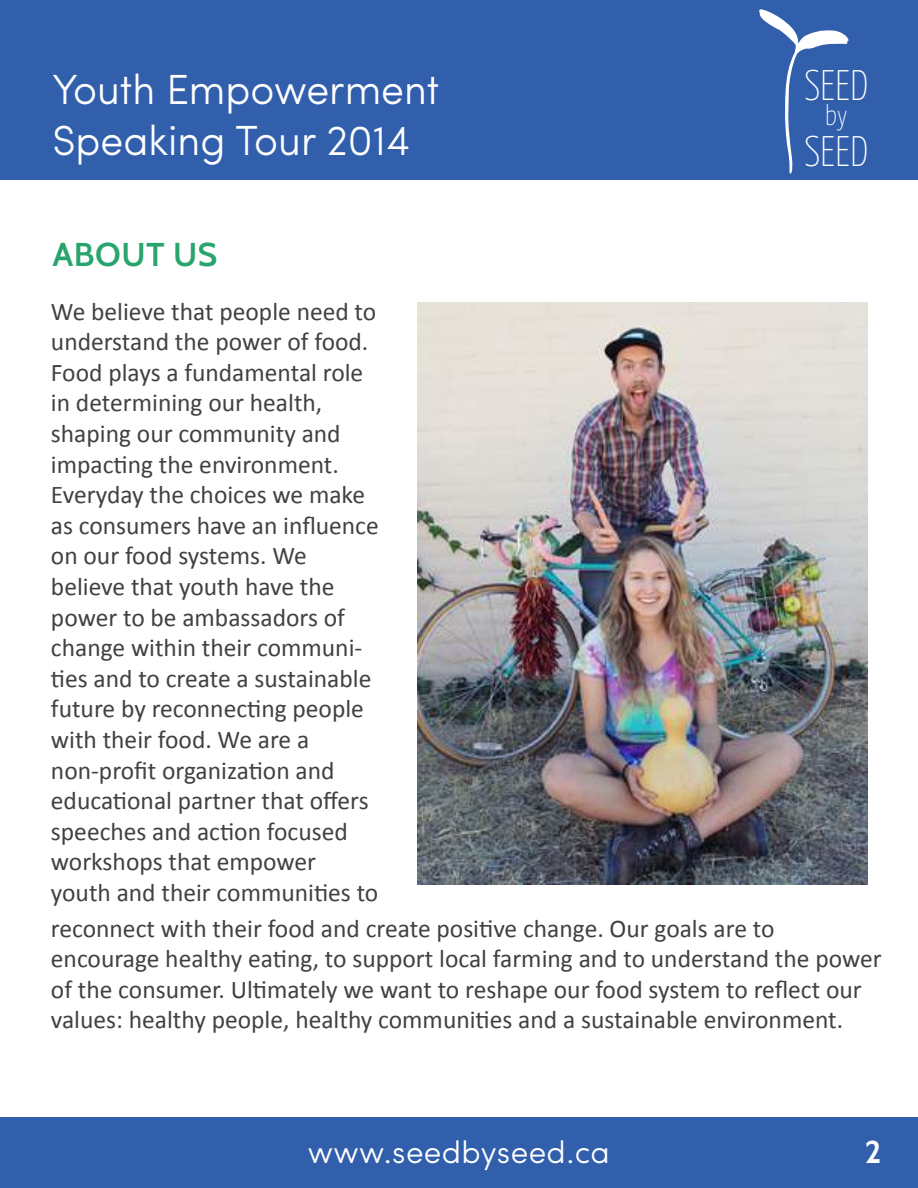
<style>
.page{position:relative;width:918px;height:1188px;background:#fff}
.page>*{position:absolute;margin:0;border:0;box-sizing:border-box;transform-origin:0 0}
.t1{font:100 42.75px/65.6px "Yanone Kaffeesatz";color:#fff}
.t2{font:300 42.15px/50.7px "Sofia Pro";color:#fff}
.t3{font:600 33px "Cabin";letter-spacing:.015em;color:#28a56d}
.t4{font:300 31.5px "Sofia Pro";letter-spacing:.015em;color:#fff}
.t5{font:700 31.5px "Cabin";color:#fff}
.t6{font:100 28.5px "Yanone Kaffeesatz";color:#fff}
.t7{font:25.5px/30.6px "Calibri";color:#414042}
</style>
<div class="page">
<div style="left:0;top:0;width:918px;height:180px;background:#315fac"></div>
<div style="left:0;top:1118px;width:918px;height:70px;background:#315fac"></div>
<svg style="left:759px;top:9px;width:90px;height:165px"></svg>
<img style="left:417px;top:302px;width:450px;height:582px">
<h2 class="t2" style="left:52px;top:61px;width:389px">Youth Empowerment<br>Speaking Tour 2014</h2>
<h1 class="t1" style="left:804px;top:52px;width:66px">SEED<br>SEED</h1>
<p class="t6" style="left:825px;top:98px;width:24px">by</p>
<p class="t3" style="left:52px;top:234px;width:166px">ABOUT US</p>
<p class="t7" style="left:51px;top:296px;width:329px">We believe that people need to understand the power of food.<br>Food plays a fundamental role in determining our health, shaping our community and impacting the environment.<br>Everyday the choices we make as consumers have an influence on our food systems. We believe that youth have the power to be ambassadors of change within their communi&shy;ties and to create a sustainable future by reconnecting people with their food. We are a non-profit organization and educational partner that offers speeches and action focused workshops that empower youth and their communities to</p>
<p class="t7" style="left:51px;top:913px;width:832px">reconnect with their food and create positive change. Our goals are to encourage healthy eating, to support local farming and to understand the power of the consumer. Ultimately we want to reshape our food system to reflect our values: healthy people, healthy communities and a sustainable environment.</p>
<p class="t4" style="left:308px;top:1129px;width:304px">www.seedbyseed.ca</p>
<p class="t5" style="left:865px;top:1133px;width:18px">2</p>
</div>
